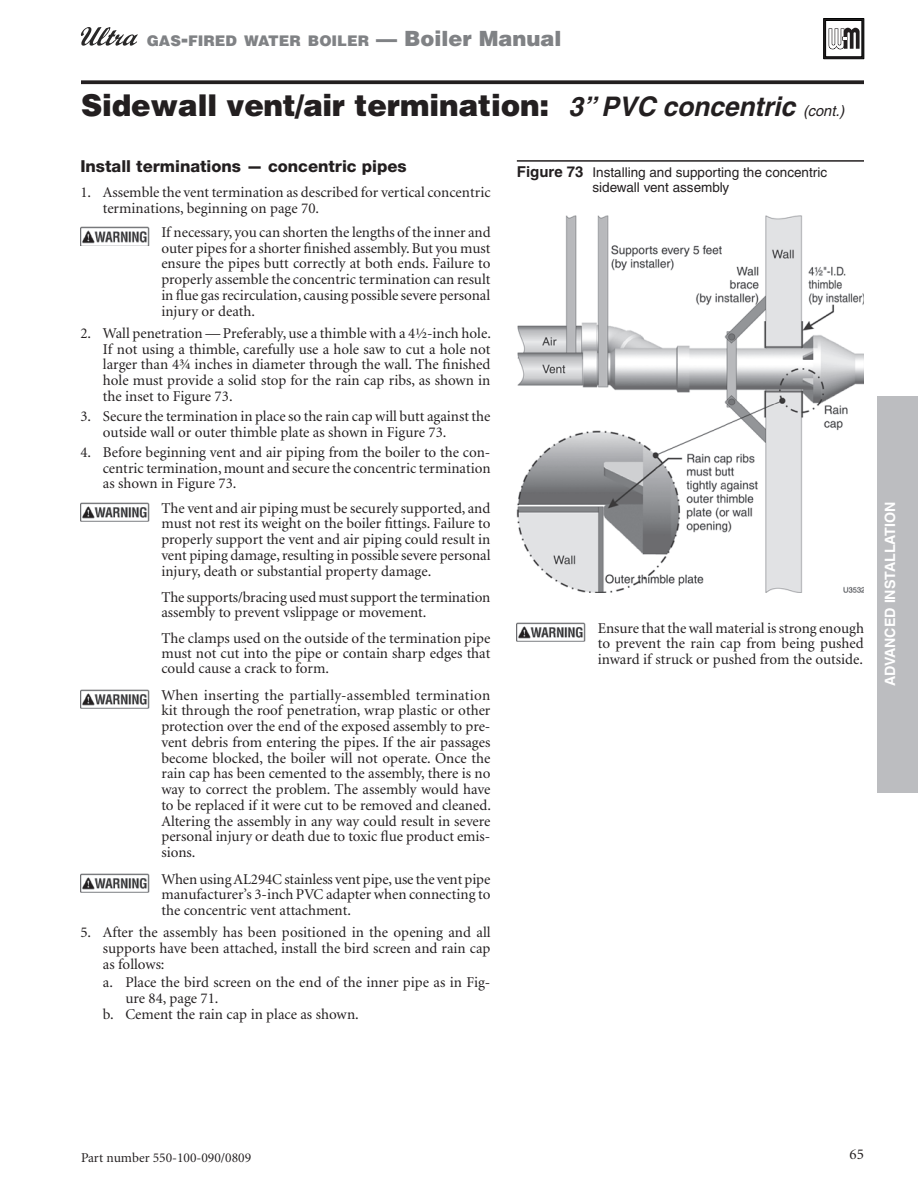
<style>
.page{position:relative;width:918px;height:1188px;background:#fff}
.page>*{position:absolute;margin:0;border:0;box-sizing:border-box;transform-origin:0 0}
.t1{font:900 30px "Helvetica";letter-spacing:-.005em;color:#231f20}
.t2{font:800 16.5px "Helvetica Neue";color:#231f20}
.t3{font:15px/15.8px "Minion";color:#231f20;text-align:justify}
.t4{font:900 14.7px "Helvetica";color:#808285}
.t5{font:700 14.25px "Helvetica";color:#fff}
.t6{font:13.5px/15px "Helvetica";color:#231f20}
.t7{font:13.5px "Minion";color:#231f20}
.s1{font-size:21px}
.s2{font-weight:700;font-style:italic;font-size:27px}
.s3{font-weight:400;font-style:italic;font-size:15px}
.s4{font-weight:700;font-size:15px}
</style>
<div class="page">
<svg style="left:81px;top:27px;width:57px;height:19px"></svg>
<svg style="left:824px;top:18px;width:40px;height:41px"></svg>
<div style="left:878px;top:396px;width:40px;height:396px;background:#bcbdc0"></div>
<hr style="left:517px;top:160px;width:347px;height:2px;background:#231f20">
<img style="left:517px;top:215px;width:347px;height:377px">
<img style="left:517px;top:622px;width:69px;height:20px">
<img style="left:80px;top:226px;width:69px;height:20px">
<img style="left:80px;top:502px;width:69px;height:20px">
<img style="left:80px;top:689px;width:69px;height:20px">
<img style="left:80px;top:873px;width:69px;height:20px">
<svg style="left:81px;top:80px;width:783px;height:4px;background:#373334"></svg>
<p class="t4" style="left:147px;top:31px;width:416px">GAS<span class="s1">-</span>FIRED WATER BOILER <span class="s1">—</span> <span class="s1">Boiler Manual</span></p>
<h1 class="t1" style="left:81px;top:85px;width:765px">Sidewall vent/air termination: <span class="s2">3” PVC concentric</span> <span class="s3">(cont.)</span></h1>
<p class="t2" style="left:80px;top:156px;width:328px">Install terminations — concentric pipes</p>
<p class="t3" style="left:103px;top:185px;width:389px;text-indent:-22px">1. Assemble the vent termination as described for vertical concentric terminations, beginning on page 70.</p>
<p class="t3" style="left:161px;top:225px;width:331px">If necessary, you can shorten the lengths of the inner and outer pipes for a shorter finished assembly. But you must ensure the pipes butt correctly at both ends. Failure to properly assemble the concentric termination can result in flue gas recirculation, causing possible severe personal injury or death.</p>
<p class="t3" style="left:103px;top:326px;width:390px;text-indent:-22px">2. Wall penetration — Preferably, use a thimble with a 4½-inch hole.<br>If not using a thimble, carefully use a hole saw to cut a hole not larger than 4¾ inches in diameter through the wall. The finished hole must provide a solid stop for the rain cap ribs, as shown in the inset to Figure 73.</p>
<p class="t3" style="left:103px;top:409px;width:389px;text-indent:-22px">3. Secure the termination in place so the rain cap will butt against the outside wall or outer thimble plate as shown in Figure 73.</p>
<p class="t3" style="left:103px;top:445px;width:389px;text-indent:-22px">4. Before beginning vent and air piping from the boiler to the con&shy;centric termination, mount and secure the concentric termination as shown in Figure 73.</p>
<p class="t3" style="left:161px;top:501px;width:331px">The vent and air piping must be securely supported, and must not rest its weight on the boiler fittings. Failure to properly support the vent and air piping could result in vent piping damage, resulting in possible severe personal injury, death or substantial property damage.</p>
<p class="t3" style="left:161px;top:591px;width:331px;line-height:15px">The supports/bracing used must support the termination assembly to prevent vslippage or movement.</p>
<p class="t3" style="left:161px;top:631px;width:331px;line-height:15px">The clamps used on the outside of the termination pipe must not cut into the pipe or contain sharp edges that could cause a crack to form.</p>
<p class="t3" style="left:161px;top:688px;width:331px">When inserting the partially-assembled termination kit through the roof penetration, wrap plastic or other protection over the end of the exposed assembly to pre&shy;vent debris from entering the pipes. If the air passages become blocked, the boiler will not operate. Once the rain cap has been cemented to the assembly, there is no way to correct the problem. The assembly would have to be replaced if it were cut to be removed and cleaned.<br>Altering the assembly in any way could result in severe personal injury or death due to toxic flue product emis&shy;sions.</p>
<p class="t3" style="left:161px;top:872px;width:331px">When using AL294C stainless vent pipe, use the vent pipe manufacturer’s 3-inch PVC adapter when connecting to the concentric vent attachment.</p>
<p class="t3" style="left:103px;top:925px;width:389px;text-indent:-22px">5. After the assembly has been positioned in the opening and all supports have been attached, install the bird screen and rain cap as follows:</p>
<p class="t3" style="left:103px;top:975px;width:389px">a. Place the bird screen on the end of the inner pipe as in Fig-</p>
<p class="t3" style="left:125px;top:991px;width:95px">ure 84, page 71.</p>
<p class="t3" style="left:103px;top:1007px;width:257px">b. Cement the rain cap in place as shown.</p>
<p class="t6" style="left:592px;top:165px;width:236px;text-indent:-76px"><span class="s4">Figure 73</span> Installing and supporting the concentric sidewall vent assembly</p>
<p class="t3" style="left:598px;top:620px;width:268px">Ensure that the wall material is strong enough to prevent the rain cap from being pushed inward if struck or pushed from the outside.</p>
<p class="t5" style="left:882px;top:686px;width:186px;rotate:-90deg">ADVANCED INSTALLATION</p>
<p class="t7" style="left:81px;top:1151px;width:172px">Part number 550-100-090/0809</p>
<p class="t3" style="left:850px;top:1147px;width:16px">65</p>
</div>
